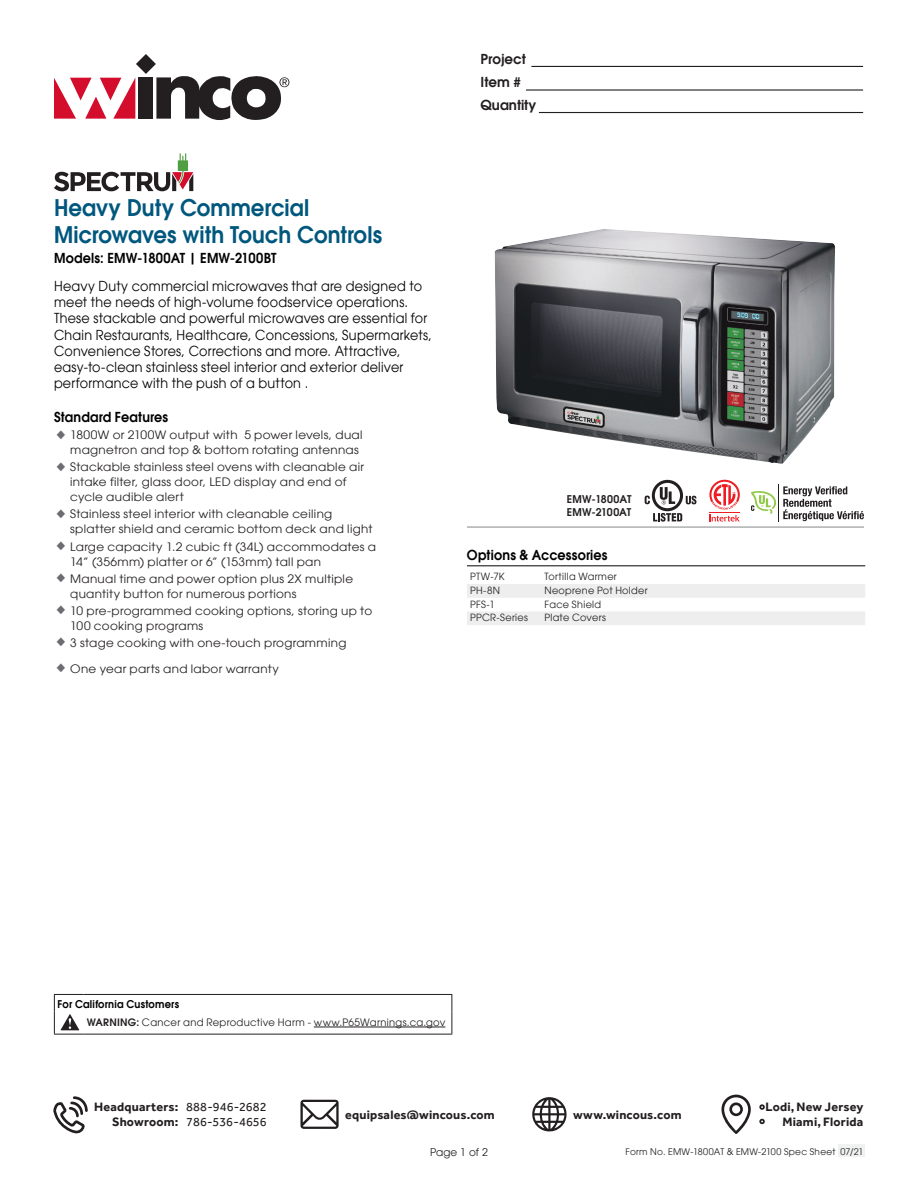
<style>
.page{position:relative;width:918px;height:1188px;background:#fff}
.page>*{position:absolute;margin:0;border:0;box-sizing:border-box;transform-origin:0 0}
.t1{font:600 22.5px "Avant Garde";color:#00577d;scale:.95 1}
.Description{font:13.5px/16.2px "Avant Garde";letter-spacing:.02em;color:#000;scale:.95 1}
.TITLE_Small{font:600 13.5px "Avant Garde";letter-spacing:.01em;color:#000;scale:.95 1}
.t2{font:600 13.5px/22.8px "Avant Garde";color:#231f20}
.t3{font:700 12.6px/14.4px "Effra";letter-spacing:.015em;color:#231f20;text-align:right}
.t4{font:12.6px/14.4px "Effra";letter-spacing:.005em;color:#231f20}
.t5{font:11.4px/15px "Avant Garde";letter-spacing:.025em;color:#231f20;scale:1.05 1}
.TITLE_Small-2{font:600 10.5px "Avant Garde";letter-spacing:.02em;color:#000;scale:.95 1}
.Captions_Bold_Center{font:600 10.5px "Avant Garde";letter-spacing:.01em;color:#231f20}
.t6{font:10.5px "Avant Garde";color:#231f20}
.TABLE__BODY_COPY{font:10.05px "Avant Garde";letter-spacing:.03em;color:#231f20}
.TABLE__BODY_COPY-2{font:9.75px "Avant Garde";letter-spacing:.03em;color:#231f20}
.t7{font:9px "Avant Garde";letter-spacing:.025em;color:#231f20}
.s1{color:#6c6d70}
.s2{font-weight:600}
</style>
<div class="page">
<div style="left:839px;top:1145px;width:26px;height:12px;background:#f0f1f1"></div>
<svg style="left:300px;top:1100px;width:39px;height:29px"></svg>
<svg style="left:532px;top:1097px;width:35px;height:35px"></svg>
<svg style="left:53px;top:1096px;width:35px;height:38px"></svg>
<svg style="left:759px;top:1104px;width:6px;height:6px"></svg>
<svg style="left:759px;top:1118px;width:6px;height:7px"></svg>
<svg style="left:721px;top:1095px;width:30px;height:39px"></svg>
<hr style="left:531px;top:66px;width:332px;height:1px;background:#231f20">
<hr style="left:526px;top:89px;width:337px;height:2px;background:#231f20">
<hr style="left:539px;top:112px;width:324px;height:1px;background:#231f20">
<svg style="left:54px;top:54px;width:235px;height:66px"></svg>
<hr style="left:467px;top:526px;width:397px;height:2px;background:#939598">
<svg style="left:709px;top:480px;width:31px;height:42px"></svg>
<svg style="left:467px;top:584px;width:398px;height:41px"></svg>
<hr style="left:467px;top:565px;width:398px;height:1px;background:#231f20">
<hr style="left:54px;top:1034px;width:30px;height:1px;background:#231f20">
<hr style="left:84px;top:1034px;width:368px;height:1px;background:#231f20">
<svg style="left:54px;top:994px;width:399px;height:40px"></svg>
<hr style="left:314px;top:1027px;width:131px;height:1px;background:#231f20">
<img style="left:495px;top:229px;width:340px;height:235px">
<svg style="left:54px;top:153px;width:139px;height:38px"></svg>
<svg style="left:645px;top:480px;width:52px;height:42px"></svg>
<hr style="left:778px;top:484px;width:1px;height:38px;background:#231f20">
<svg style="left:751px;top:491px;width:25px;height:23px"></svg>
<svg style="left:783px;top:486px;width:81px;height:35px"></svg>
<p class="t1" style="left:54px;top:193px;width:270px">Heavy Duty Commercial</p>
<p class="t1" style="left:54px;top:220px;width:347px">Microwaves with Touch Controls</p>
<p class="TITLE_Small" style="left:54px;top:249px;width:236px">Models: EMW-1800AT | EMW-2100BT</p>
<p class="Description" style="left:54px;top:278px;width:399px">Heavy Duty commercial microwaves that are designed to meet the needs of high-volume foodservice operations.<br>These stackable and powerful microwaves are essential for Chain Restaurants, Healthcare, Concessions, Supermarkets, Convenience Stores, Corrections and more. Attractive, easy-to-clean stainless steel interior and exterior deliver performance with the push of a button .</p>
<p class="TITLE_Small" style="left:54px;top:409px;width:122px">Standard Features</p>
<p class="t5" style="left:70px;top:428px;width:280px;text-indent:-16px"><span class="s1">♦</span> 1800W or 2100W output with 5 power levels, dual magnetron and top &amp; bottom rotating antennas</p>
<p class="t5" style="left:70px;top:460px;width:281px;text-indent:-16px"><span class="s1">♦</span>Stackable stainless steel ovens with cleanable air intake filter, glass door, LED display and end of cycle audible alert</p>
<p class="t5" style="left:70px;top:507px;width:289px;text-indent:-16px"><span class="s1">♦</span> Stainless steel interior with cleanable ceiling splatter shield and ceramic bottom deck and light</p>
<p class="t5" style="left:70px;top:539px;width:293px;text-indent:-16px"><span class="s1">♦</span> Large capacity 1.2 cubic ft (34L) accommodates a<br>14” (356mm) platter or 6” (153mm) tall pan</p>
<p class="t5" style="left:70px;top:571px;width:271px;text-indent:-16px"><span class="s1">♦</span> Manual time and power option plus 2X multiple quantity button for numerous portions</p>
<p class="t5" style="left:70px;top:603px;width:289px;text-indent:-16px"><span class="s1">♦</span> 10 pre-programmed cooking options, storing up to<br>100 cooking programs</p>
<p class="t5" style="left:54px;top:635px;width:280px"><span class="s1">♦</span> 3 stage cooking with one-touch programming</p>
<p class="t5" style="left:54px;top:661px;width:216px"><span class="s1">♦</span> One year parts and labor warranty</p>
<p class="t2" style="left:481px;top:48px;width:57px">Project<br>Item #<br>Quantity</p>
<p class="Captions_Bold_Center" style="left:567px;top:493px;width:66px">EMW-1800AT</p>
<p class="Captions_Bold_Center" style="left:567px;top:505px;width:66px">EMW-2100AT</p>
<p class="TITLE_Small" style="left:467px;top:547px;width:149px">Options &amp; Accessories</p>
<p class="TABLE__BODY_COPY-2" style="left:470px;top:571px;width:36px">PTW-7K</p>
<p class="TABLE__BODY_COPY-2" style="left:544px;top:571px;width:74px">Tortilla Warmer</p>
<p class="TABLE__BODY_COPY-2" style="left:470px;top:585px;width:31px">PH-8N</p>
<p class="TABLE__BODY_COPY-2" style="left:544px;top:585px;width:105px">Neoprene Pot Holder</p>
<p class="TABLE__BODY_COPY-2" style="left:470px;top:598px;width:26px">PFS-1</p>
<p class="TABLE__BODY_COPY-2" style="left:544px;top:598px;width:58px">Face Shield</p>
<p class="TABLE__BODY_COPY-2" style="left:470px;top:612px;width:59px">PPCR-Series</p>
<p class="TABLE__BODY_COPY-2" style="left:544px;top:612px;width:63px">Plate Covers</p>
<p class="TITLE_Small-2" style="left:58px;top:997px;width:129px">For California Customers</p>
<p class="TABLE__BODY_COPY" style="left:87px;top:1016px;width:360px"><span class="s2">WARNING:</span> Cancer and Reproductive Harm - www.P65Warnings.ca.gov</p>
<p class="t3" style="left:94px;top:1100px;width:86px">Headquarters:<br>Showroom:</p>
<p class="t4" style="left:186px;top:1100px;width:82px">888-946-2682<br>786-536-4656</p>
<p class="t3" style="left:765px;top:1100px;width:99px">Lodi, New Jersey<br>Miami, Florida</p>
<p class="t3" style="left:345px;top:1107px;width:151px">equipsales@wincous.com</p>
<p class="t3" style="left:573px;top:1107px;width:110px">www.wincous.com</p>
<p class="t6" style="left:430px;top:1146px;width:59px">Page 1 of 2</p>
<p class="t7" style="left:626px;top:1146px;width:239px">Form No. EMW-1800AT &amp; EMW-2100 Spec Sheet 07/21</p>
</div>
